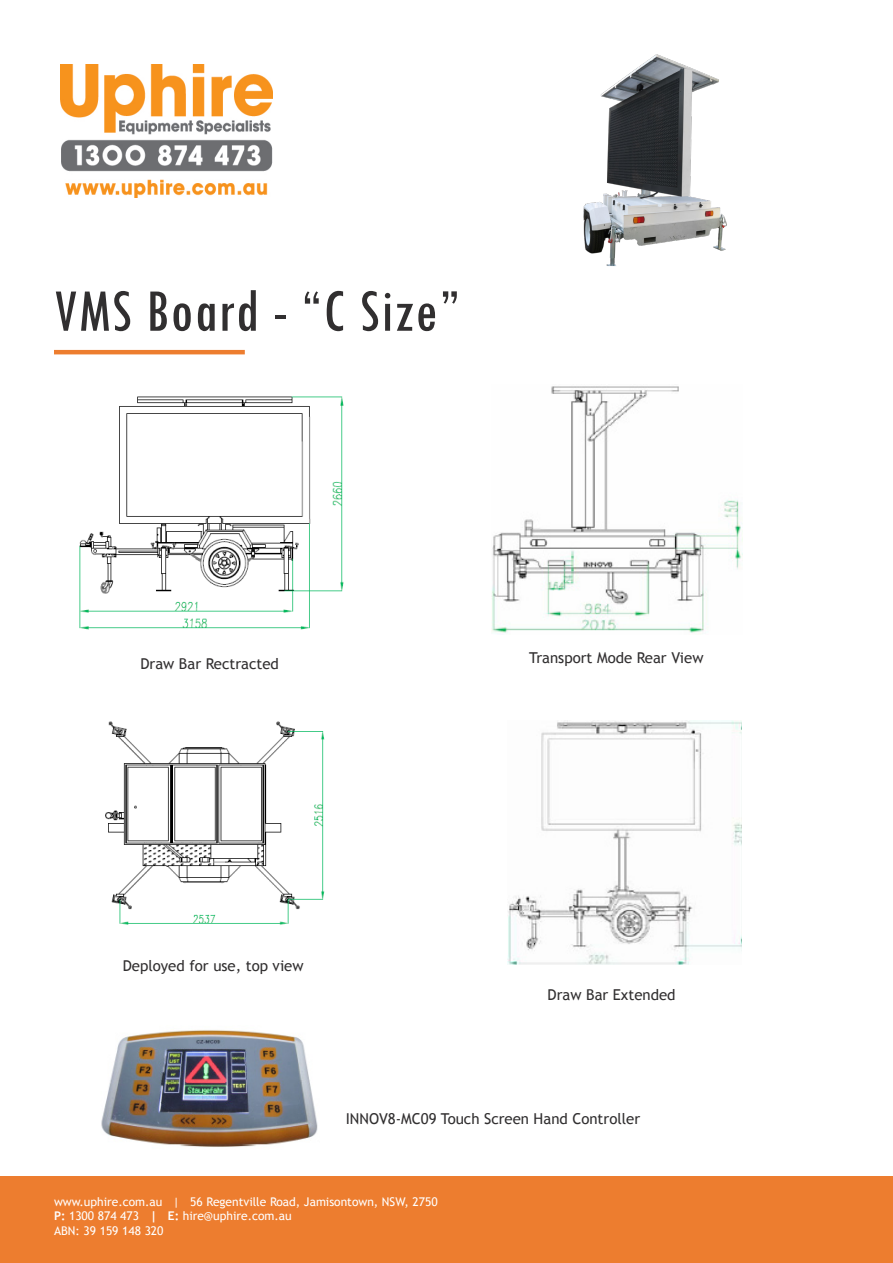
<style>
.page{position:relative;width:893px;height:1263px;background:#fff}
.page>*{position:absolute;margin:0;border:0;box-sizing:border-box;transform-origin:0 0}
.t1{font:condensed 63px "Tw Cen";letter-spacing:.02em;color:#312f30}
.t2{font:15px "Trebuchet MS";color:#312f30}
.t3{font:12px "Trebuchet MS";color:#fff}
.s1{font-weight:700}
</style>
<div class="page">
<div style="left:0;top:1176px;width:893px;height:87px;background:#ed7d2f"></div>
<img style="left:60px;top:65px;width:212px;height:132px">
<img style="left:583px;top:54px;width:144px;height:212px">
<img style="left:79px;top:396px;width:265px;height:234px">
<img style="left:105px;top:721px;width:220px;height:204px">
<hr style="left:54px;top:350px;width:191px;height:4px;background:#ed7d2f">
<img style="left:101px;top:1030px;width:217px;height:117px">
<img style="left:508px;top:720px;width:234px;height:245px">
<img style="left:492px;top:386px;width:249px;height:247px">
<p class="t1" style="left:54px;top:273px;width:407px">VMS Board - “C Size”</p>
<p class="t2" style="left:140px;top:655px;width:140px">Draw Bar Rectracted</p>
<p class="t2" style="left:529px;top:649px;width:176px">Transport Mode Rear View</p>
<p class="t2" style="left:123px;top:957px;width:182px">Deployed for use, top view</p>
<p class="t2" style="left:548px;top:986px;width:130px">Draw Bar Extended</p>
<p class="t2" style="left:346px;top:1110px;width:296px">INNOV8-MC09 Touch Screen Hand Controller</p>
<p class="t3" style="left:54px;top:1195px;width:385px">www.uphire.com.au | 56 Regentville Road, Jamisontown, NSW, 2750</p>
<p class="t3" style="left:54px;top:1209px;width:239px"><span class="s1">P:</span> 1300 874 473 <span class="s1">| E:</span> hire@uphire.com.au</p>
<p class="t3" style="left:54px;top:1223px;width:111px">ABN: 39 159 148 320</p>
</div>
